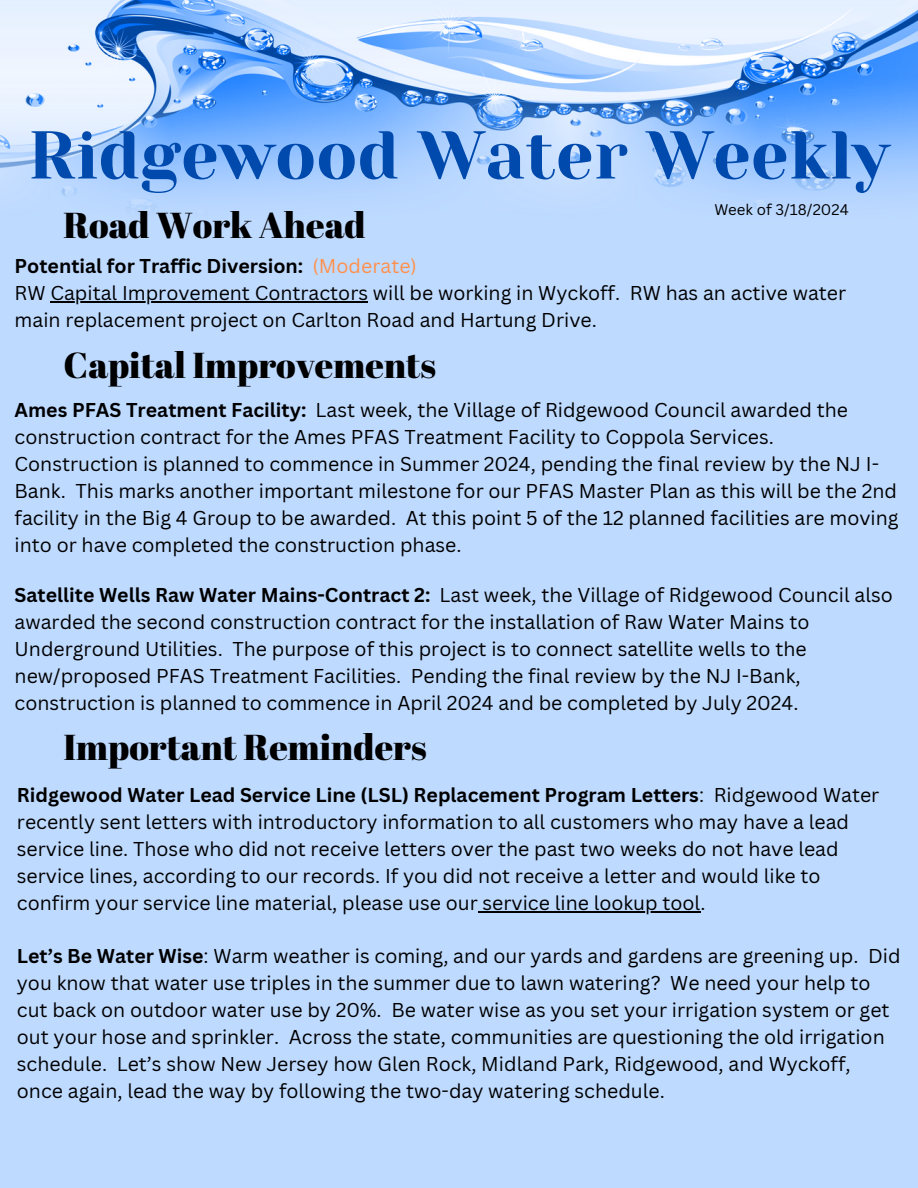
<style>
.page{position:relative;width:918px;height:1188px;background:#fff}
.page>*{position:absolute;margin:0;border:0;box-sizing:border-box;transform-origin:0 0}
.t1{font:67.5px "Yeseva One";color:#004aad}
.t2{font:36px "Abril Fatface";color:#000}
.t3{font:19.5px/27px "Canva Sans";color:#000}
.t4{font:15px "Canva Sans";color:#000}
.s1{font-weight:700}
.s2{color:#ff914d}
</style>
<div class="page">
<img style="left:0;top:0;width:918px;height:1188px">
<hr style="left:50px;top:301px;width:318px;height:1px;background:#000">
<hr style="left:478px;top:912px;width:222px;height:1px;background:#000">
<h1 class="t1" style="left:28px;top:117px;width:863px">Ridgewood Water Weekly</h1>
<p class="t2" style="left:64px;top:200px;width:304px">Road Work Ahead</p>
<p class="t3" style="left:15px;top:252px;width:833px"><span class="s1">Potential for Traffic Diversion:</span> <span class="s2">(Moderate)<br></span>RW Capital Improvement Contractors will be working in Wyckoff. RW has an active water</p>
<h3 class="t3" style="left:15px;top:306px;width:584px">main replacement project on Carlton Road and Hartung Drive.</h3>
<h2 class="t4" style="left:714px;top:199px;width:136px">Week of 3/18/2024</h2>
<h3 class="t2" style="left:64px;top:340px;width:374px">Capital Improvements</h3>
<h2 class="t3" style="left:15px;top:396px;width:886px"><span class="s1">Ames PFAS Treatment Facility:</span> Last week, the Village of Ridgewood Council awarded the construction contract for the Ames PFAS Treatment Facility to Coppola Services.<br>Construction is planned to commence in Summer 2024, pending the final review by the NJ I-Bank. This marks another important milestone for our PFAS Master Plan as this will be the 2nd facility in the Big 4 Group to be awarded. At this point 5 of the 12 planned facilities are moving into or have completed the construction phase.</h2>
<h3 class="t3" style="left:15px;top:581px;width:880px"><span class="s1">Satellite Wells Raw Water Mains-Contract 2:</span> Last week, the Village of Ridgewood Council also awarded the second construction contract for the installation of Raw Water Mains to Underground Utilities. The purpose of this project is to connect satellite wells to the new/proposed PFAS Treatment Facilities. Pending the final review by the NJ I-Bank, construction is planned to commence in April 2024 and be completed by July 2024.</h3>
<h3 class="t2" style="left:64px;top:722px;width:365px">Important Reminders</h3>
<h3 class="t3" style="left:17px;top:781px;width:864px"><span class="s1">Ridgewood Water Lead Service Line (LSL) Replacement Program Letters</span>: Ridgewood Water recently sent letters with introductory information to all customers who may have a lead service line. Those who did not receive letters over the past two weeks do not have lead service lines, according to our records. If you did not receive a letter and would like to confirm your service line material, please use our service line lookup tool.</h3>
<p class="t3" style="left:17px;top:942px;width:885px"><span class="s1">Let’s Be Water Wise</span>: Warm weather is coming, and our yards and gardens are greening up. Did you know that water use triples in the summer due to lawn watering? We need your help to cut back on outdoor water use by 20%. Be water wise as you set your irrigation system or get out your hose and sprinkler. Across the state, communities are questioning the old irrigation schedule. Let’s show New Jersey how Glen Rock, Midland Park, Ridgewood, and Wyckoff, once again, lead the way by following the two-day watering schedule.</p>
</div>
